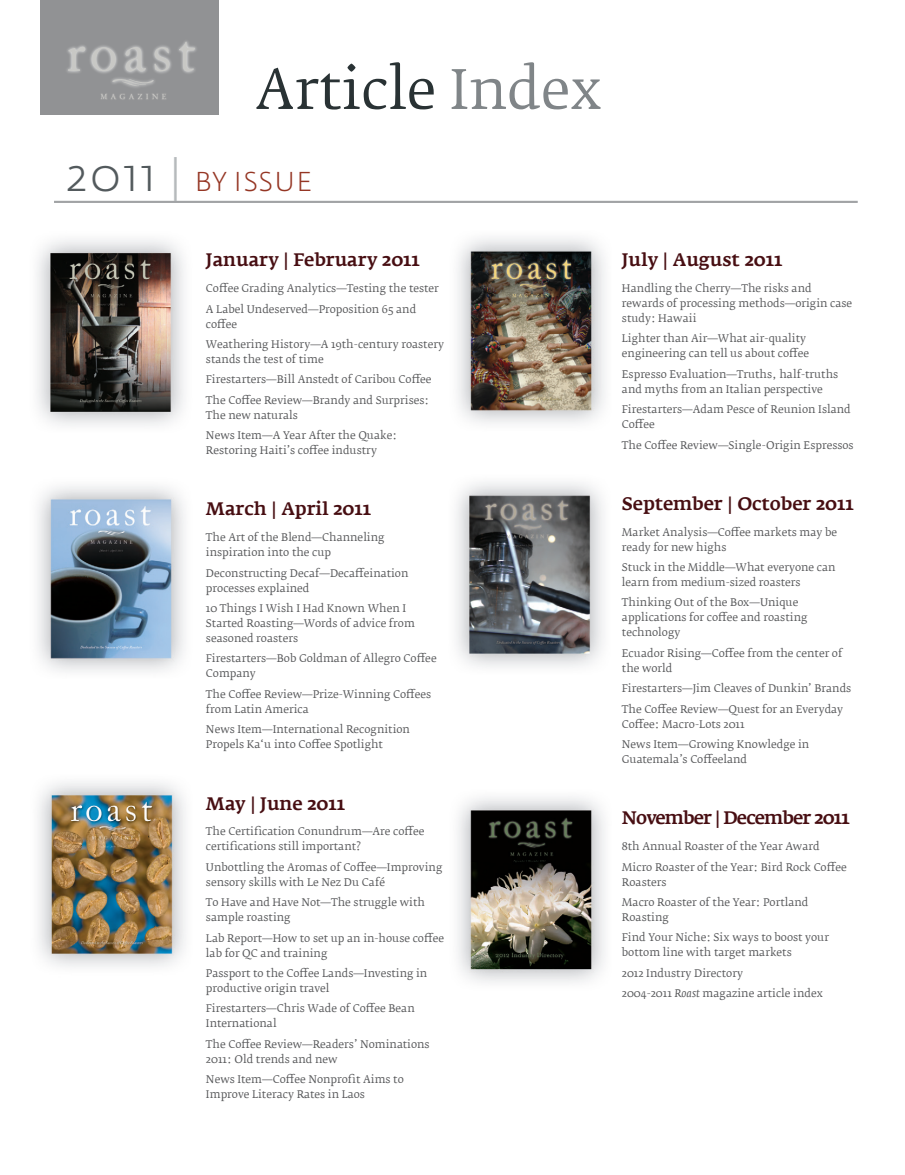
<style>
.page{position:relative;width:905px;height:1175px;background:#fff}
.page>*{position:absolute;margin:0;border:0;box-sizing:border-box;transform-origin:0 0}
.t1{font:54px "Fedra Serif B";color:#293234}
.t2{font:300 27px "Fedra Sans Std";letter-spacing:.05em;color:#953624}
.t3{font:500 18px "Fedra Serif A";letter-spacing:-.005em;color:#470e12}
.t4{font:500 18px "Fedra Serif A";letter-spacing:-.05em;color:#470e12}
.t5{font:10.5px/15px "Fedra Serif B";color:#57585a}
.s1{color:#808588}
.s2{font-size:45px;color:#535a5d}
.s3{font-size:45px;color:#b6babc}
.s4{font-style:italic}
</style>
<div class="page">
<img style="left:37px;top:114px;width:821px;height:869px">
<div style="left:40px;top:0;width:179px;height:114px;background:#919294"></div>
<img style="left:67px;top:41px;width:129px;height:47px">
<svg style="left:68px;top:47px;width:17px;height:24px"></svg>
<svg style="left:92px;top:47px;width:24px;height:24px"></svg>
<svg style="left:126px;top:47px;width:20px;height:24px"></svg>
<svg style="left:154px;top:47px;width:15px;height:24px"></svg>
<svg style="left:179px;top:42px;width:16px;height:29px"></svg>
<svg style="left:112px;top:79px;width:42px;height:7px"></svg>
<svg style="left:101px;top:93px;width:65px;height:7px"></svg>
<hr style="left:54px;top:201px;width:803px;height:1px;background:#939598">
<hr style="left:54px;top:202px;width:803px;height:1px;background:#939598">
<p class="t1" style="left:255px;top:59px;width:348px">Article <span class="s1">Index</span></p>
<p class="t2" style="left:66px;top:165px;width:247px"><span class="s2">2011</span> <span class="s3">|</span> BY ISSUE</p>
<h3 class="t3" style="left:206px;top:249px;width:216px">January | February 2011</h3>
<p class="t5" style="left:206px;top:278px;width:234px;line-height:20.4px">Coffee Grading Analytics—Testing the tester<br>A Label Undeserved—Proposition 65 and</p>
<p class="t5" style="left:206px;top:314px;width:240px;line-height:20.4px">coffee<br>Weathering History—A 19th-century roastery</p>
<p class="t5" style="left:206px;top:349px;width:227px;line-height:20.4px">stands the test of time<br>Firestarters—Bill Anstedt of Caribou Coffee<br>The Coffee Review—Brandy and Surprises:</p>
<p class="t5" style="left:206px;top:405px;width:192px;line-height:20.4px">The new naturals<br>News Item—A Year After the Quake:</p>
<p class="t5" style="left:206px;top:443px;width:173px">Restoring Haiti’s coffee industry</p>
<h3 class="t3" style="left:206px;top:498px;width:167px">March | April 2011</h3>
<p class="t5" style="left:206px;top:530px;width:180px">The Art of the Blend—Channeling inspiration into the cup</p>
<p class="t5" style="left:206px;top:565px;width:204px">Deconstructing Decaf—Decaffeination processes explained</p>
<p class="t5" style="left:206px;top:601px;width:210px">10 Things I Wish I Had Known When I<br>Started Roasting—Words of advice from seasoned roasters</p>
<p class="t5" style="left:206px;top:651px;width:232px">Firestarters—Bob Goldman of Allegro Coffee<br>Company</p>
<p class="t5" style="left:206px;top:686px;width:227px">The Coffee Review—Prize-Winning Coffees from Latin America</p>
<p class="t5" style="left:206px;top:722px;width:205px">News Item—International Recognition<br>Propels Ka‘u into Coffee Spotlight</p>
<h3 class="t3" style="left:206px;top:792px;width:141px">May | June 2011</h3>
<p class="t5" style="left:206px;top:824px;width:220px">The Certification Conundrum—Are coffee certifications still important?</p>
<p class="t5" style="left:206px;top:859px;width:238px">Unbottling the Aromas of Coffee—Improving sensory skills with Le Nez Du Café</p>
<p class="t5" style="left:206px;top:895px;width:220px">To Have and Have Not—The struggle with sample roasting</p>
<p class="t5" style="left:206px;top:930px;width:239px">Lab Report—How to set up an in-house coffee lab for QC and training</p>
<p class="t5" style="left:206px;top:965px;width:223px">Passport to the Coffee Lands—Investing in productive origin travel</p>
<p class="t5" style="left:206px;top:1001px;width:210px">Firestarters—Chris Wade of Coffee Bean<br>International</p>
<p class="t5" style="left:206px;top:1036px;width:225px">The Coffee Review—Readers’ Nominations<br>2011: Old trends and new</p>
<p class="t5" style="left:206px;top:1072px;width:199px">News Item—Coffee Nonprofit Aims to<br>Improve Literacy Rates in Laos</p>
<h3 class="t3" style="left:622px;top:249px;width:162px">July | August 2011</h3>
<p class="t5" style="left:622px;top:281px;width:232px">Handling the Cherry—The risks and rewards of processing methods—origin case study: Hawaii</p>
<p class="t5" style="left:622px;top:331px;width:189px">Lighter than Air—What air-quality engineering can tell us about coffee</p>
<p class="t5" style="left:622px;top:366px;width:218px">Espresso Evaluation—Truths, half-truths and myths from an Italian perspective</p>
<p class="t5" style="left:622px;top:402px;width:230px">Firestarters—Adam Pesce of Reunion Island<br>Coffee</p>
<p class="t5" style="left:622px;top:437px;width:233px">The Coffee Review—Single-Origin Espressos</p>
<h3 class="t3" style="left:622px;top:493px;width:233px">September | October 2011</h3>
<p class="t5" style="left:622px;top:524px;width:217px">Market Analysis—Coffee markets may be ready for new highs</p>
<p class="t5" style="left:622px;top:560px;width:215px">Stuck in the Middle—What everyone can learn from medium-sized roasters</p>
<p class="t5" style="left:622px;top:595px;width:187px">Thinking Out of the Box—Unique applications for coffee and roasting technology</p>
<p class="t5" style="left:622px;top:645px;width:222px">Ecuador Rising—Coffee from the center of the world</p>
<p class="t5" style="left:622px;top:678px;width:231px;line-height:20.4px">Firestarters—Jim Cleaves of Dunkin’ Brands<br>The Coffee Review—Quest for an Everyday</p>
<p class="t5" style="left:622px;top:714px;width:189px;line-height:20.4px">Coffee: Macro-Lots 2011<br>News Item—Growing Knowledge in</p>
<p class="t5" style="left:622px;top:752px;width:127px">Guatemala’s Coffeeland</p>
<h3 class="t4" style="left:622px;top:807px;width:229px">November | December 2011</h3>
<p class="t5" style="left:622px;top:836px;width:226px;line-height:20.4px">8th Annual Roaster of the Year Award<br>Micro Roaster of the Year: Bird Rock Coffee</p>
<p class="t5" style="left:622px;top:871px;width:188px;line-height:20.4px">Roasters<br>Macro Roaster of the Year: Portland</p>
<p class="t5" style="left:622px;top:907px;width:208px;line-height:20.4px">Roasting<br>Find Your Niche: Six ways to boost your</p>
<p class="t5" style="left:622px;top:942px;width:202px;line-height:20.4px">bottom line with target markets<br>2012 Industry Directory<br>2004-2011 <span class="s4">Roast</span> magazine article index</p>
</div>
